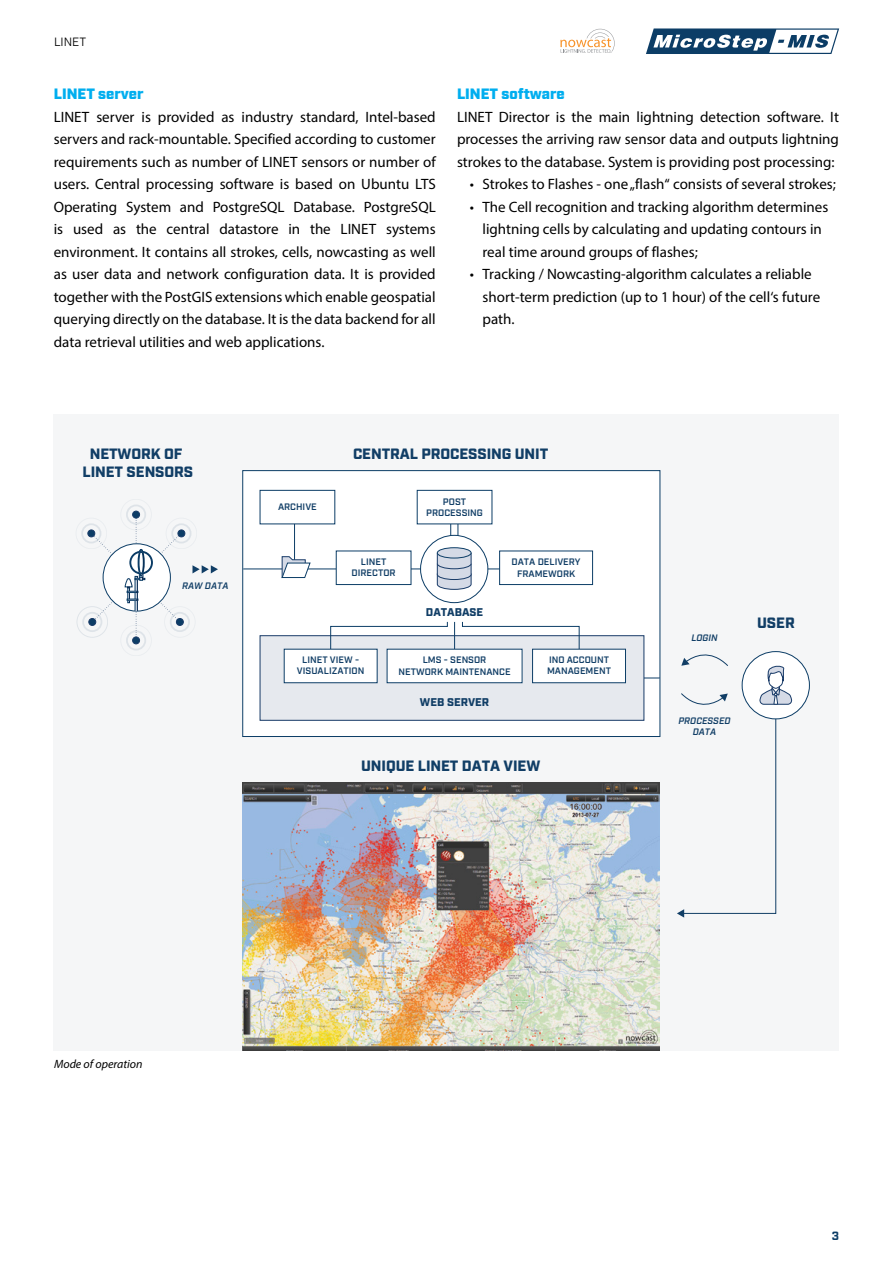
<style>
.page{position:relative;width:893px;height:1263px;background:#fff}
.page>*{position:absolute;margin:0;border:0;box-sizing:border-box;transform-origin:0 0}
.t1{font:15px/22.5px "Myriad Pro";color:#000;text-align:justify}
.t2{font:900 15px/18px "Industry";letter-spacing:-.005em;color:#113e66;text-align:center}
.t3{font:900 15px "Industry";color:#00aeef}
.t4{font:italic 12px "Myriad Pro";color:#000}
.t5{font:12px "Industry";color:#000}
.t6{font:700 12px "Industry";color:#0c3d66}
.t7{font:900 11.25px "Industry";color:#113e66}
.t8{font:600 9.3px/11.2px "Industry";color:#113e66;text-align:center}
.t9{font:italic 600 9.3px/11.2px "Industry";color:#113e66;text-align:center}
</style>
<div class="page">
<svg style="left:646px;top:28px;width:193px;height:26px"></svg>
<svg style="left:560px;top:29px;width:55px;height:24px"></svg>
<div style="left:54px;top:414px;width:785px;height:636px;background:#f5f6f7"></div>
<svg style="left:91px;top:511px;width:92px;height:130px"></svg>
<div style="left:243px;top:471px;width:417px;height:265px;background:#fff"></div>
<div style="left:243px;top:470px;width:417px;height:267px;border:1px solid #0c3d66"></div>
<hr style="left:458px;top:524px;width:1px;height:46px;background:#0c3d66">
<hr style="left:450px;top:524px;width:1px;height:46px;background:#0c3d66">
<hr style="left:243px;top:569px;width:93px;height:1px;background:#0c3d66">
<hr style="left:567px;top:678px;width:93px;height:1px;background:#0c3d66">
<hr style="left:387px;top:569px;width:40px;height:1px;background:#0c3d66">
<hr style="left:459px;top:569px;width:41px;height:1px;background:#0c3d66">
<div style="left:260px;top:490px;width:75px;height:34px;border:1px solid #0c3d66"></div>
<div style="left:260px;top:636px;width:384px;height:84px;background:#e6e9ee"></div>
<div style="left:417px;top:490px;width:75px;height:34px;border:1px solid #0c3d66"></div>
<div style="left:336px;top:551px;width:75px;height:33px;background:#fff"></div>
<div style="left:336px;top:551px;width:75px;height:34px;border:1px solid #0c3d66"></div>
<div style="left:499px;top:551px;width:94px;height:34px;border:1px solid #0c3d66"></div>
<div style="left:421px;top:535px;width:67px;height:68px;background:#fff;border-radius:50%"></div>
<div style="left:420px;top:535px;width:68px;height:68px;border:1px solid #0c3d66;border-radius:50%"></div>
<svg style="left:437px;top:552px;width:35px;height:38px"></svg>
<div style="left:437px;top:548px;width:34px;height:10px;background:#d5dae6;border-radius:50%"></div>
<div style="left:437px;top:547px;width:34px;height:11px;border:1px solid #0c3d66;border-radius:50%"></div>
<hr style="left:294px;top:524px;width:1px;height:46px;background:#0c3d66">
<svg style="left:282px;top:556px;width:28px;height:22px"></svg>
<svg style="left:330px;top:621px;width:118px;height:30px"></svg>
<svg style="left:462px;top:621px;width:117px;height:30px"></svg>
<div style="left:284px;top:649px;width:93px;height:34px;background:#fff"></div>
<div style="left:284px;top:649px;width:93px;height:34px;border:1px solid #0c3d66"></div>
<svg style="left:454px;top:622px;width:1px;height:27px"></svg>
<div style="left:387px;top:649px;width:135px;height:34px;background:#fff"></div>
<div style="left:387px;top:649px;width:135px;height:34px;border:1px solid #0c3d66"></div>
<svg style="left:192px;top:565px;width:26px;height:8px"></svg>
<div style="left:533px;top:649px;width:92px;height:34px;background:#fff"></div>
<div style="left:532px;top:649px;width:94px;height:34px;border:1px solid #0c3d66"></div>
<div style="left:126px;top:630px;width:20px;height:20px;border:2px solid #113e66;border-radius:50%"></div>
<div style="left:121px;top:625px;width:31px;height:31px;border:1px solid #113e66;border-radius:50%"></div>
<div style="left:133px;top:637px;width:7px;height:7px;background:#0c3d66;border-radius:50%"></div>
<div style="left:132px;top:637px;width:8px;height:7px;border:1px solid #193b68;border-radius:50%"></div>
<div style="left:126px;top:504px;width:20px;height:21px;border:2px solid #113e66;border-radius:50%"></div>
<div style="left:121px;top:499px;width:31px;height:31px;border:1px solid #113e66;border-radius:50%"></div>
<div style="left:133px;top:511px;width:7px;height:7px;background:#0c3d66;border-radius:50%"></div>
<div style="left:132px;top:511px;width:8px;height:7px;border:1px solid #193b68;border-radius:50%"></div>
<div style="left:170px;top:612px;width:20px;height:20px;border:2px solid #113e66;border-radius:50%"></div>
<div style="left:164px;top:606px;width:31px;height:31px;border:1px solid #113e66;border-radius:50%"></div>
<div style="left:176px;top:618px;width:7px;height:7px;background:#0c3d66;border-radius:50%"></div>
<div style="left:176px;top:618px;width:8px;height:8px;border:1px solid #193b68;border-radius:50%"></div>
<div style="left:171px;top:523px;width:20px;height:20px;border:2px solid #113e66;border-radius:50%"></div>
<div style="left:166px;top:518px;width:31px;height:31px;border:1px solid #113e66;border-radius:50%"></div>
<div style="left:178px;top:530px;width:7px;height:7px;background:#0c3d66;border-radius:50%"></div>
<div style="left:178px;top:530px;width:7px;height:7px;border:1px solid #193b68;border-radius:50%"></div>
<div style="left:82px;top:612px;width:20px;height:20px;border:2px solid #113e66;border-radius:50%"></div>
<div style="left:77px;top:606px;width:31px;height:31px;border:1px solid #113e66;border-radius:50%"></div>
<div style="left:89px;top:618px;width:7px;height:7px;background:#0c3d66;border-radius:50%"></div>
<div style="left:89px;top:618px;width:7px;height:8px;border:1px solid #193b68;border-radius:50%"></div>
<div style="left:81px;top:523px;width:20px;height:20px;border:2px solid #113e66;border-radius:50%"></div>
<div style="left:76px;top:518px;width:31px;height:31px;border:1px solid #113e66;border-radius:50%"></div>
<div style="left:88px;top:530px;width:7px;height:7px;background:#0c3d66;border-radius:50%"></div>
<div style="left:88px;top:530px;width:7px;height:7px;border:1px solid #193b68;border-radius:50%"></div>
<img style="left:243px;top:783px;width:417px;height:267px">
<div style="left:742px;top:652px;width:67px;height:67px;background:#fff;border-radius:50%"></div>
<svg style="left:677px;top:651px;width:115px;height:266px"></svg>
<p class="t5" style="left:54px;top:34px;width:34px">LINET</p>
<p class="t3" style="left:54px;top:85px;width:91px">LINET server</p>
<p class="t1" style="left:54px;top:105px;width:383px">LINET server is provided as industry standard, Intel-based servers and rack-mountable. Specified according to customer requirements such as number of LINET sensors or number of users. Central processing software is based on Ubuntu LTS Operating System and PostgreSQL Database. PostgreSQL is used as the central datastore in the LINET systems environment. It contains all strokes, cells, nowcasting as well as user data and network configuration data. It is provided together with the PostGIS extensions which enable geospatial querying directly on the database. It is the data backend for all data retrieval utilities and web applications.</p>
<p class="t3" style="left:457px;top:85px;width:109px">LINET software</p>
<p class="t1" style="left:457px;top:105px;width:383px">LINET Director is the main lightning detection software. It processes the arriving raw sensor data and outputs lightning strokes to the database. System is providing post processing:</p>
<p class="t1" style="left:470px;top:172px;width:368px">• Strokes to Flashes - one „flash“ consists of several strokes;</p>
<p class="t1" style="left:482px;top:195px;width:347px;text-align:left;text-indent:-13px">• The Cell recognition and tracking algorithm determines lightning cells by calculating and updating contours in real time around groups of flashes;</p>
<p class="t1" style="left:482px;top:262px;width:339px;text-align:left;text-indent:-13px">• Tracking / Nowcasting-algorithm calculates a reliable short-term prediction (up to 1 hour) of the cell‘s future path.</p>
<p class="t2" style="left:83px;top:446px;width:112px">NETWORK OF<br>LINET SENSORS</p>
<p class="t9" style="left:182px;top:580px;width:48px">RAW DATA</p>
<p class="t8" style="left:278px;top:502px;width:40px">ARCHIVE</p>
<p class="t2" style="left:353px;top:446px;width:197px">CENTRAL PROCESSING UNIT</p>
<p class="t8" style="left:426px;top:496px;width:58px">POST<br>PROCESSING</p>
<p class="t8" style="left:352px;top:557px;width:46px">LINET<br>DIRECTOR</p>
<p class="t8" style="left:511px;top:557px;width:71px">DATA DELIVERY<br>FRAMEWORK</p>
<p class="t7" style="left:426px;top:605px;width:59px">DATABASE</p>
<p class="t8" style="left:297px;top:655px;width:69px">LINET VIEW -<br>VISUALIZATION</p>
<p class="t8" style="left:399px;top:655px;width:114px">LMS - SENSOR<br>NETWORK MAINTENANCE</p>
<p class="t7" style="left:420px;top:695px;width:71px">WEB SERVER</p>
<p class="t8" style="left:547px;top:655px;width:65px;text-align:left">INO ACCOUNT<br>MANAGEMENT</p>
<p class="t2" style="left:361px;top:758px;width:181px">UNIQUE LINET DATA VIEW</p>
<p class="t9" style="left:691px;top:633px;width:28px">LOGIN</p>
<p class="t2" style="left:757px;top:615px;width:39px">USER</p>
<p class="t9" style="left:678px;top:715px;width:54px">PROCESSED<br>DATA</p>
<p class="t4" style="left:54px;top:1056px;width:90px">Mode of operation</p>
<p class="t6" style="left:832px;top:1229px;width:9px">3</p>
</div>
